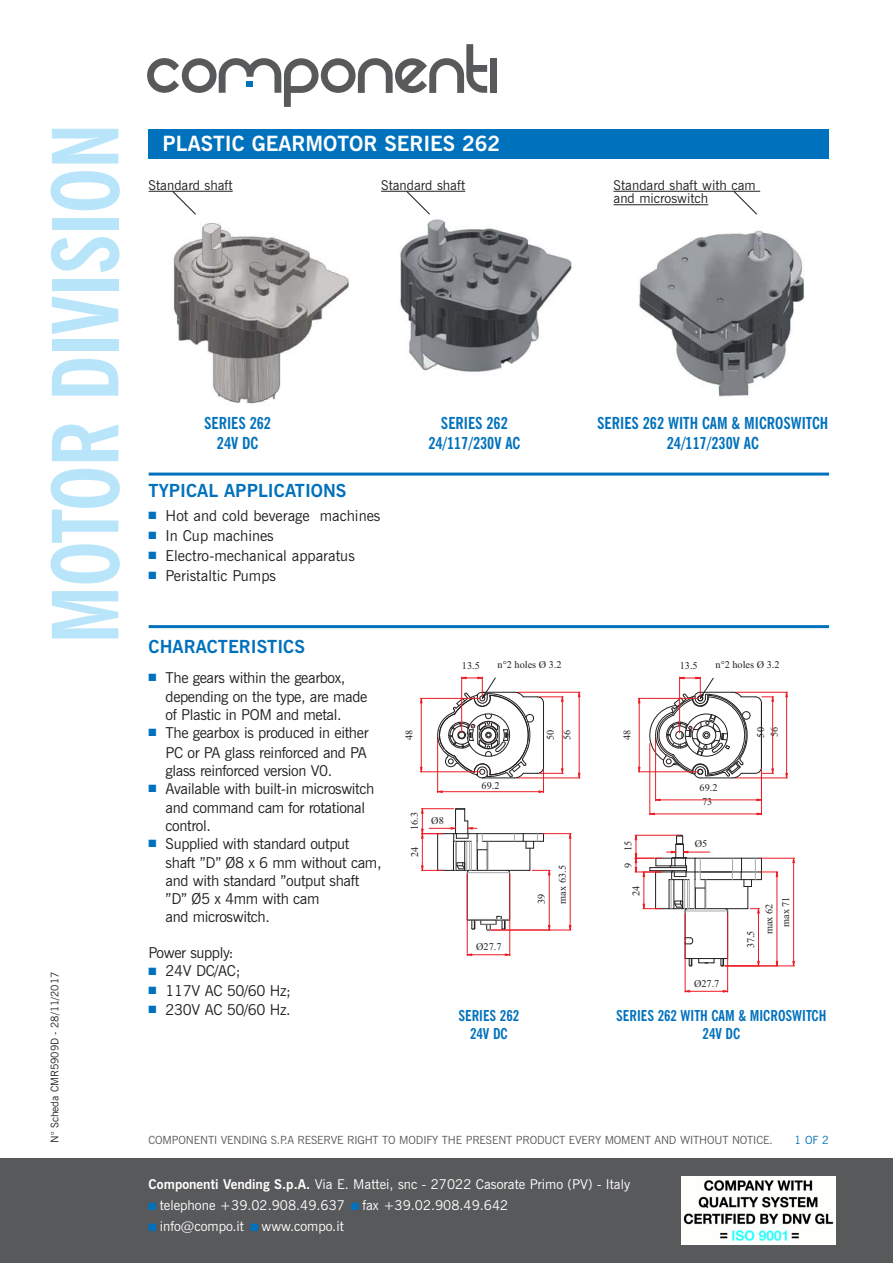
<style>
.page{position:relative;width:893px;height:1263px;background:#fff}
.page>*{position:absolute;margin:0;border:0;box-sizing:border-box;transform-origin:0 0}
.t1{font:700 condensed 91.05px "News Gothic BT";letter-spacing:-.015em;color:#b9e5fb}
.t2{font:700 21px "News Gothic BT";color:#fff}
.t3{font:700 18px "News Gothic BT";color:#0071bc}
.t4{font:700 condensed 16.5px/19.8px "News Gothic BT";color:#0071bc;text-align:center}
.t5{font:15px/19.4px "News Gothic BT";letter-spacing:-.025em;color:#231f20}
.t6{font:15px "News Gothic BT";color:#231f20}
.t7{font:700 condensed 15px/18px "News Gothic BT";color:#0071bc;text-align:center}
.t8{font:13.5px "News Gothic BT";color:#fff}
.t9{font:13.5px/13.5px "News Gothic BT";color:#231f20}
.t10{font:11.25px "News Gothic BT";letter-spacing:-.01em;color:#58595b}
.t11{font:11.25px "News Gothic BT";color:#0071bc}
.t12{font:10.5px "News Gothic BT";color:#231f20}
.t13{font:10.35px/16.8px "Times New Roman";color:#231f20}
.s1{color:#0071bc}
.s2{font-weight:700}
</style>
<div class="page">
<div style="left:490px;top:58px;width:6px;height:35px;background:#58595b"></div>
<svg style="left:147px;top:44px;width:340px;height:63px"></svg>
<div style="left:149px;top:129px;width:680px;height:30px;background:#0071bc"></div>
<img style="left:173px;top:223px;width:176px;height:181px">
<img style="left:400px;top:219px;width:172px;height:153px">
<img style="left:639px;top:230px;width:166px;height:167px">
<hr style="left:149px;top:473px;width:680px;height:3px;background:#0071bc">
<hr style="left:149px;top:625px;width:680px;height:3px;background:#0071bc">
<hr style="left:149px;top:191px;width:84px;height:1px;background:#231f20">
<hr style="left:381px;top:191px;width:84px;height:1px;background:#231f20">
<hr style="left:613px;top:191px;width:147px;height:1px;background:#231f20">
<hr style="left:613px;top:204px;width:95px;height:1px;background:#231f20">
<svg style="left:171px;top:190px;width:26px;height:25px"></svg>
<svg style="left:405px;top:190px;width:26px;height:25px"></svg>
<svg style="left:732px;top:190px;width:26px;height:25px"></svg>
<hr style="left:487px;top:870px;width:43px;height:1px;background:#231f20">
<hr style="left:482px;top:841px;width:32px;height:1px;background:#231f20">
<hr style="left:482px;top:833px;width:32px;height:1px;background:#231f20">
<hr style="left:467px;top:873px;width:1px;height:46px;background:#231f20">
<hr style="left:705px;top:908px;width:43px;height:1px;background:#231f20">
<hr style="left:700px;top:879px;width:32px;height:1px;background:#231f20">
<hr style="left:685px;top:958px;width:43px;height:1px;background:#231f20">
<hr style="left:700px;top:858px;width:32px;height:1px;background:#231f20">
<hr style="left:700px;top:872px;width:32px;height:1px;background:#231f20">
<hr style="left:467px;top:872px;width:43px;height:1px;background:#a7a9ac">
<hr style="left:685px;top:911px;width:43px;height:1px;background:#a7a9ac">
<hr style="left:517px;top:778px;width:63px;height:1px;background:#ed1c24">
<hr style="left:517px;top:692px;width:63px;height:1px;background:#ed1c24">
<hr style="left:579px;top:697px;width:1px;height:76px;background:#ed1c24">
<svg style="left:578px;top:773px;width:2px;height:6px"></svg>
<svg style="left:578px;top:691px;width:2px;height:6px"></svg>
<hr style="left:761px;top:774px;width:1px;height:41px;background:#ed1c24">
<hr style="left:649px;top:744px;width:1px;height:71px;background:#ed1c24">
<hr style="left:654px;top:814px;width:103px;height:1px;background:#ed1c24">
<hr style="left:735px;top:778px;width:52px;height:1px;background:#ed1c24">
<hr style="left:735px;top:692px;width:52px;height:1px;background:#ed1c24">
<hr style="left:786px;top:697px;width:1px;height:76px;background:#ed1c24">
<hr style="left:655px;top:737px;width:1px;height:64px;background:#ed1c24">
<hr style="left:660px;top:800px;width:97px;height:1px;background:#ed1c24">
<hr style="left:420px;top:698px;width:60px;height:1px;background:#ed1c24">
<hr style="left:420px;top:772px;width:60px;height:1px;background:#ed1c24">
<hr style="left:421px;top:703px;width:1px;height:64px;background:#ed1c24">
<svg style="left:420px;top:767px;width:2px;height:6px"></svg>
<hr style="left:638px;top:698px;width:60px;height:1px;background:#ed1c24">
<hr style="left:638px;top:772px;width:60px;height:1px;background:#ed1c24">
<hr style="left:639px;top:703px;width:1px;height:64px;background:#ed1c24">
<svg style="left:638px;top:767px;width:2px;height:6px"></svg>
<svg style="left:435px;top:677px;width:128px;height:116px"></svg>
<hr style="left:549px;top:875px;width:1px;height:50px;background:#ed1c24">
<hr style="left:491px;top:930px;width:80px;height:1px;background:#ed1c24">
<hr style="left:570px;top:838px;width:1px;height:87px;background:#ed1c24">
<svg style="left:569px;top:925px;width:2px;height:6px"></svg>
<svg style="left:468px;top:916px;width:41px;height:15px"></svg>
<hr style="left:685px;top:913px;width:1px;height:79px;background:#ed1c24">
<hr style="left:727px;top:913px;width:1px;height:79px;background:#ed1c24">
<hr style="left:690px;top:991px;width:33px;height:1px;background:#ed1c24">
<hr style="left:761px;top:858px;width:33px;height:1px;background:#ed1c24">
<hr style="left:725px;top:966px;width:69px;height:1px;background:#ed1c24">
<hr style="left:793px;top:863px;width:1px;height:98px;background:#ed1c24">
<svg style="left:721px;top:858px;width:57px;height:109px"></svg>
<svg style="left:635px;top:834px;width:80px;height:133px"></svg>
<hr style="left:467px;top:874px;width:1px;height:82px;background:#ed1c24">
<hr style="left:509px;top:874px;width:1px;height:82px;background:#ed1c24">
<hr style="left:472px;top:955px;width:33px;height:1px;background:#ed1c24">
<svg style="left:421px;top:808px;width:68px;height:65px"></svg>
<svg style="left:507px;top:833px;width:64px;height:42px"></svg>
<svg style="left:505px;top:954px;width:6px;height:2px"></svg>
<svg style="left:648px;top:677px;width:125px;height:102px"></svg>
<div style="left:0;top:1159px;width:892px;height:104px;background:#58595b"></div>
<img style="left:681px;top:1177px;width:155px;height:68px">
<h1 class="t1" style="left:52px;top:644px;width:522px;rotate:-90deg">MOTOR DIVISION</h1>
<p class="t12" style="left:51px;top:1143px;width:172px;rotate:-90deg">N° Scheda CMR5909D - 28/11/2017</p>
<h2 class="t2" style="left:163px;top:136px;width:339px">PLASTIC GEARMOTOR SERIES 262</h2>
<p class="t9" style="left:149px;top:180px;width:86px">Standard shaft</p>
<p class="t9" style="left:381px;top:180px;width:86px">Standard shaft</p>
<p class="t9" style="left:613px;top:180px;width:144px">Standard shaft with cam and microswitch</p>
<p class="t4" style="left:204px;top:414px;width:68px">SERIES 262<br>24V DC</p>
<p class="t4" style="left:428px;top:414px;width:94px">SERIES 262<br>24/117/230V AC</p>
<p class="t4" style="left:597px;top:414px;width:233px">SERIES 262 WITH CAM &amp; MICROSWITCH<br>24/117/230V AC</p>
<p class="t3" style="left:149px;top:484px;width:199px">TYPICAL APPLICATIONS</p>
<p class="t6" style="left:149px;top:510px;width:233px"><span class="s1">■</span> Hot and cold beverage machines</p>
<p class="t6" style="left:149px;top:531px;width:127px"><span class="s1">■</span> In Cup machines</p>
<p class="t6" style="left:149px;top:550px;width:208px"><span class="s1">■</span> Electro-mechanical apparatus</p>
<p class="t6" style="left:149px;top:570px;width:129px"><span class="s1">■</span> Peristaltic Pumps</p>
<p class="t3" style="left:149px;top:640px;width:158px">CHARACTERISTICS</p>
<p class="t5" style="left:166px;top:669px;width:203px;text-indent:-17px"><span class="s1">■</span> The gears within the gearbox, depending on the type, are made</p>
<p class="t5" style="left:166px;top:707px;width:177px">of Plastic in POM and metal.</p>
<p class="t5" style="left:149px;top:725px;width:221px;text-align:right"><span class="s1">■</span> The gearbox is produced in either<br>PC or PA glass reinforced and PA</p>
<p class="t5" style="left:166px;top:762px;width:168px">glass reinforced version V0.</p>
<p class="t5" style="left:149px;top:780px;width:227px;text-align:center"><span class="s1">■</span> Available with built-in microswitch and command cam for rotational</p>
<p class="t5" style="left:166px;top:817px;width:47px">control.</p>
<p class="t5" style="left:166px;top:835px;width:217px;text-indent:-17px"><span class="s1">■</span> Supplied with standard output shaft ”D” Ø8 x 6 mm without cam,</p>
<p class="t5" style="left:166px;top:873px;width:195px;line-height:18px">and with standard ”output shaft ”D” Ø5 x 4mm with cam<br>and microswitch.</p>
<p class="t5" style="left:149px;top:945px;width:86px">Power supply:</p>
<p class="t5" style="left:149px;top:963px;width:93px"><span class="s1">■</span> 24V DC/AC;</p>
<p class="t5" style="left:149px;top:982px;width:144px"><span class="s1">■</span> 117V AC 50/60 Hz;</p>
<p class="t5" style="left:149px;top:1002px;width:144px"><span class="s1">■</span> 230V AC 50/60 Hz.</p>
<p class="t13" style="left:462px;top:657px;width:19px">13.5</p>
<p class="t13" style="left:680px;top:657px;width:19px">13.5</p>
<p class="t13" style="left:715px;top:656px;width:66px">n°2 holes Ø 3.2</p>
<p class="t13" style="left:498px;top:656px;width:66px">n°2 holes Ø 3.2</p>
<p class="t13" style="left:401px;top:740px;width:12px;rotate:-90deg">48</p>
<p class="t13" style="left:542px;top:740px;width:12px;rotate:-90deg">50<br>56</p>
<p class="t13" style="left:618px;top:740px;width:12px;rotate:-90deg">48</p>
<p class="t13" style="left:753px;top:738px;width:13px;line-height:14px;rotate:-90deg">50<br>56</p>
<p class="t13" style="left:406px;top:830px;width:19px;rotate:-90deg">16.3</p>
<p class="t13" style="left:406px;top:857px;width:12px;rotate:-90deg">24</p>
<p class="t13" style="left:431px;top:812px;width:14px">Ø8</p>
<p class="t13" style="left:481px;top:777px;width:19px">69.2</p>
<p class="t13" style="left:476px;top:938px;width:27px">Ø27.7</p>
<p class="t13" style="left:531px;top:904px;width:41px;line-height:21px;rotate:-90deg">39<br>max 63.5</p>
<p class="t13" style="left:619px;top:851px;width:12px;rotate:-90deg">15</p>
<p class="t13" style="left:619px;top:868px;width:7px;rotate:-90deg">9</p>
<p class="t13" style="left:627px;top:896px;width:12px;rotate:-90deg">24</p>
<p class="t13" style="left:699px;top:779px;width:19px">69.2</p>
<p class="t13" style="left:702px;top:793px;width:12px">73</p>
<p class="t13" style="left:695px;top:835px;width:14px">Ø5</p>
<p class="t13" style="left:694px;top:975px;width:27px">Ø27.7</p>
<p class="t13" style="left:741px;top:934px;width:32px;line-height:18.5px;text-indent:-14px;rotate:-90deg">37.5<br>max 62</p>
<p class="t13" style="left:777px;top:927px;width:32px;rotate:-90deg">max 71</p>
<p class="t7" style="left:458px;top:1007px;width:62px">SERIES 262<br>24V DC</p>
<p class="t7" style="left:616px;top:1007px;width:212px">SERIES 262 WITH CAM &amp; MICROSWITCH<br>24V DC</p>
<p class="t10" style="left:149px;top:1135px;width:625px">COMPONENTI VENDING S.P.A RESERVE RIGHT TO MODIFY THE PRESENT PRODUCT EVERY MOMENT AND WITHOUT NOTICE.</p>
<p class="t11" style="left:794px;top:1135px;width:36px">1 OF 2</p>
<p class="t8" style="left:149px;top:1180px;width:483px"><span class="s2">Componenti Vending S.p.A.</span> Via E. Mattei, snc - 27022 Casorate Primo (PV) - Italy</p>
<p class="t8" style="left:149px;top:1201px;width:361px"><span class="s1">■</span> telephone +39.02.908.49.637 <span class="s1">■</span> fax +39.02.908.49.642</p>
<p class="t8" style="left:149px;top:1222px;width:197px"><span class="s1">■</span> info@compo.it <span class="s1">■</span> www.compo.it</p>
</div>
